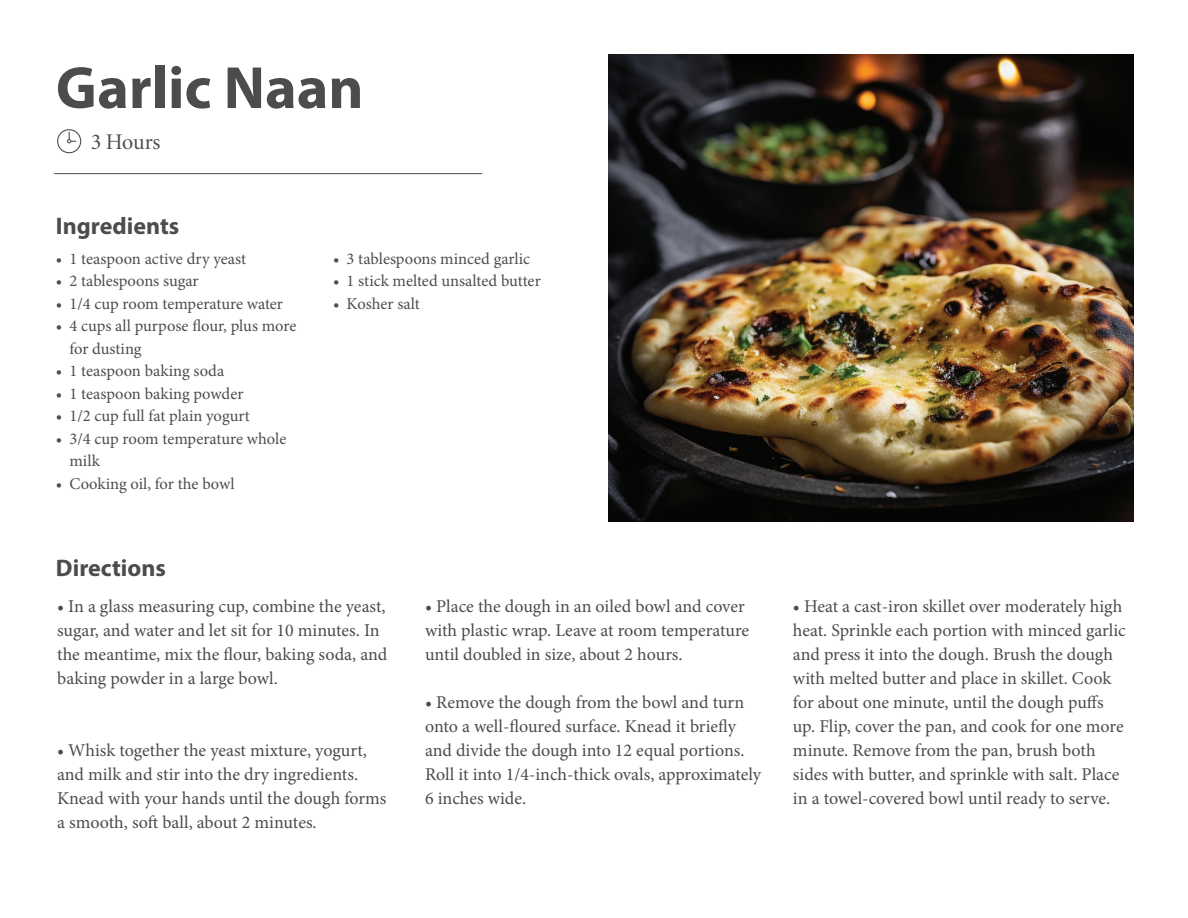
<style>
.page{position:relative;width:1188px;height:918px;background:#fff}
.page>*{position:absolute;margin:0;border:0;box-sizing:border-box;transform-origin:0 0}
.Main_Title{font:700 60px "Myriad Pro";color:#4b4c4d}
._18pt_Title{font:700 24px "Myriad Pro";color:#4b4c4d}
.Main_Title-2{font:700 24px "Myriad Pro";color:#4b4c4d}
.t1{font:22.5px "Minion Pro Subh";letter-spacing:-.01em;color:#4d4c4f}
.Body_Text__Regular{font:18px/24px "Minion Pro";color:#4b4c4d}
.t2{font:16.5px/22.5px "Minion Pro";color:#4d4c4f}
</style>
<div class="page">
<img style="left:608px;top:54px;width:526px;height:468px">
<svg style="left:57px;top:129px;width:24px;height:24px"></svg>
<hr style="left:54px;top:173px;width:428px;height:1px;background:#4b4c4d">
<p class="Main_Title" style="left:56px;top:49px;width:309px">Garlic Naan</p>
<p class="t1" style="left:91px;top:127px;width:71px">3 Hours</p>
<p class="_18pt_Title" style="left:56px;top:210px;width:125px">Ingredients</p>
<p class="t2" style="left:56px;top:247px;width:192px">• 1 teaspoon active dry yeast</p>
<p class="t2" style="left:56px;top:270px;width:144px">• 2 tablespoons sugar</p>
<p class="t2" style="left:56px;top:292px;width:229px">• 1/4 cup room temperature water</p>
<p class="t2" style="left:69px;top:315px;width:228px;text-indent:-14px">• 4 cups all purpose flour, plus more for dusting</p>
<p class="t2" style="left:56px;top:360px;width:170px">• 1 teaspoon baking soda</p>
<p class="t2" style="left:56px;top:382px;width:189px">• 1 teaspoon baking powder</p>
<p class="t2" style="left:56px;top:405px;width:195px">• 1/2 cup full fat plain yogurt</p>
<p class="t2" style="left:69px;top:427px;width:218px;text-indent:-14px">• 3/4 cup room temperature whole milk</p>
<p class="t2" style="left:56px;top:472px;width:180px">• Cooking oil, for the bowl</p>
<p class="Main_Title-2" style="left:56px;top:552px;width:111px">Directions</p>
<p class="t2" style="left:333px;top:247px;width:198px">• 3 tablespoons minced garlic</p>
<p class="t2" style="left:333px;top:270px;width:209px">• 1 stick melted unsalted butter</p>
<p class="t2" style="left:333px;top:292px;width:88px">• Kosher salt</p>
<p class="Body_Text__Regular" style="left:57px;top:595px;width:332px">• In a glass measuring cup, combine the yeast, sugar, and water and let sit for 10 minutes. In the meantime, mix the flour, baking soda, and baking powder in a large bowl.</p>
<p class="Body_Text__Regular" style="left:57px;top:739px;width:331px">• Whisk together the yeast mixture, yogurt, and milk and stir into the dry ingredients.<br>Knead with your hands until the dough forms a smooth, soft ball, about 2 minutes.</p>
<p class="Body_Text__Regular" style="left:425px;top:595px;width:326px">• Place the dough in an oiled bowl and cover with plastic wrap. Leave at room temperature until doubled in size, about 2 hours.</p>
<p class="Body_Text__Regular" style="left:425px;top:691px;width:338px">• Remove the dough from the bowl and turn onto a well-floured surface. Knead it briefly and divide the dough into 12 equal portions.<br>Roll it into 1/4-inch-thick ovals, approximately 6 inches wide.</p>
<p class="Body_Text__Regular" style="left:793px;top:595px;width:334px">• Heat a cast-iron skillet over moderately high heat. Sprinkle each portion with minced garlic and press it into the dough. Brush the dough with melted butter and place in skillet. Cook for about one minute, until the dough puffs up. Flip, cover the pan, and cook for one more minute. Remove from the pan, brush both sides with butter, and sprinkle with salt. Place in a towel-covered bowl until ready to serve.</p>
</div>
